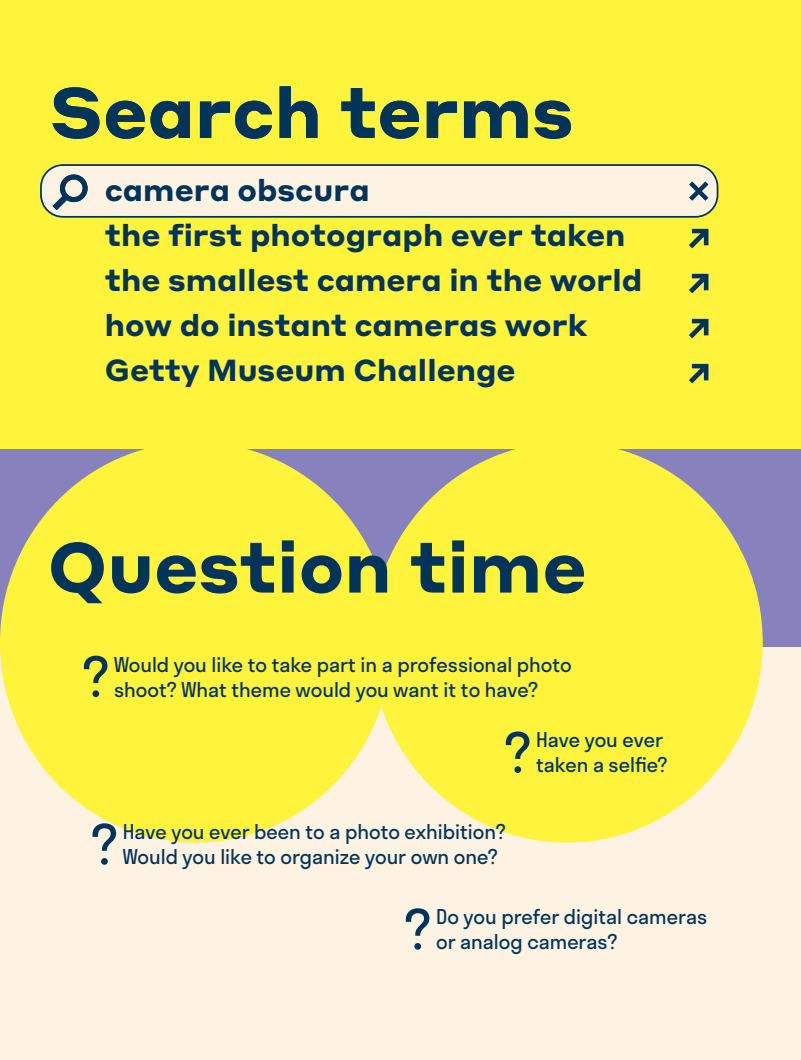
<style>
.page{position:relative;width:801px;height:1060px;background:#fff}
.page>*{position:absolute;margin:0;border:0;box-sizing:border-box;transform-origin:0 0}
.title_styrene_28{font:700 70px "Styrene ALC";color:#00345b}
.text_stratos_8{font:53.75px "Stratos";color:#00345b}
.subtitle_styrene_12{font:700 30px "Styrene ALC";color:#00345b}
.text_stratos_8-2{font:20px "Stratos";color:#00345b}
</style>
<div class="page">
<div style="left:0;top:0;width:801px;height:1059px;background:#fef2e3"></div>
<div style="left:0;top:376px;width:801px;height:270px;background:#8781bd"></div>
<div style="left:371px;top:442px;width:392px;height:400px;background:#fff33c;border-radius:50%"></div>
<div style="left:0;top:442px;width:392px;height:400px;background:#fff33c;border-radius:50%"></div>
<div style="left:0;top:0;width:801px;height:448px;background:#fff33c"></div>
<div style="left:41px;top:165px;width:676px;height:52px;background:#fef2e3;border-radius:22px"></div>
<div style="left:40px;top:164px;width:678px;height:54px;border:2px solid #00345b;border-radius:22px"></div>
<div style="left:60px;top:174px;width:28px;height:28px;border:5px solid #00345b;border-radius:50%"></div>
<svg style="left:53px;top:194px;width:16px;height:16px"></svg>
<svg style="left:689px;top:181px;width:19px;height:20px"></svg>
<svg style="left:689px;top:229px;width:19px;height:19px"></svg>
<svg style="left:689px;top:274px;width:19px;height:19px"></svg>
<svg style="left:689px;top:319px;width:19px;height:19px"></svg>
<svg style="left:689px;top:364px;width:19px;height:19px"></svg>
<p class="title_styrene_28" style="left:50px;top:53px;width:525px">Search terms</p>
<p class="subtitle_styrene_12" style="left:105px;top:164px;width:266px">camera obscura</p>
<p class="subtitle_styrene_12" style="left:105px;top:209px;width:522px">the first photograph ever taken</p>
<p class="subtitle_styrene_12" style="left:105px;top:254px;width:539px">the smallest camera in the world</p>
<p class="subtitle_styrene_12" style="left:105px;top:299px;width:484px">how do instant cameras work</p>
<p class="subtitle_styrene_12" style="left:105px;top:344px;width:412px">Getty Museum Challenge</p>
<p class="title_styrene_28" style="left:47px;top:507px;width:541px">Question time</p>
<p class="text_stratos_8" style="left:82px;top:633px;width:28px">?</p>
<p class="text_stratos_8-2" style="left:114px;top:648px;width:459px">Would you like to take part in a professional photo</p>
<p class="text_stratos_8-2" style="left:114px;top:673px;width:425px">shoot? What theme would you want it to have?</p>
<p class="text_stratos_8-2" style="left:536px;top:724px;width:129px">Have you ever</p>
<p class="text_stratos_8" style="left:504px;top:709px;width:28px">?</p>
<p class="text_stratos_8-2" style="left:536px;top:749px;width:133px">taken a selfie?</p>
<p class="text_stratos_8" style="left:91px;top:801px;width:28px">?</p>
<p class="text_stratos_8-2" style="left:123px;top:815px;width:384px">Have you ever been to a photo exhibition?</p>
<p class="text_stratos_8-2" style="left:123px;top:840px;width:376px">Would you like to organize your own one?</p>
<p class="text_stratos_8-2" style="left:436px;top:900px;width:272px">Do you prefer digital cameras</p>
<p class="text_stratos_8" style="left:404px;top:886px;width:28px">?</p>
<p class="text_stratos_8-2" style="left:436px;top:925px;width:183px">or analog cameras?</p>
</div>
